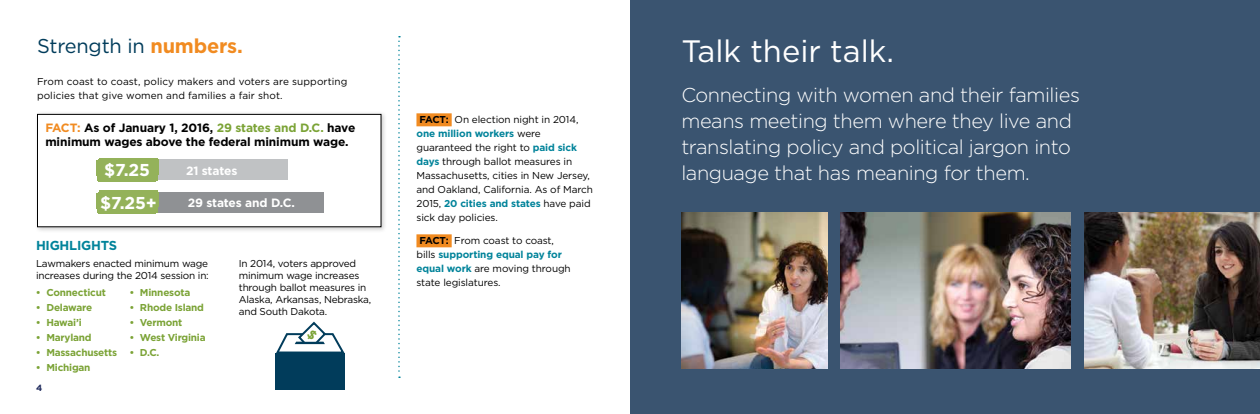
<style>
.page{position:relative;width:1260px;height:414px;background:#fff}
.page>*{position:absolute;margin:0;border:0;box-sizing:border-box;transform-origin:0 0}
.t1{font:30.9px "Gotham";color:#fff}
.t2{font:300 20px/26px "Gotham";letter-spacing:-.02em;color:#fff}
.t3{font:20px "Gotham";letter-spacing:-.01em;color:#013c5b}
.t4{font:700 17.2px "Gotham";color:#fff}
.t5{font:700 13px "Gotham";letter-spacing:-.02em;color:#00839a}
.t6{font:700 12px/14px "Gotham";letter-spacing:-.01em;color:#000}
.t7{font:700 12px "Gotham";letter-spacing:-.01em;color:#fff}
.t8{font:10px/14px "Gotham";letter-spacing:-.01em;color:#000}
.t9{font:700 10px "Gotham";letter-spacing:-.02em;color:#7ba336}
.t10{font:10px/14px "Gotham";letter-spacing:.01em;color:#000}
.t11{font:700 9px "Gotham";color:#1e295b}
.s1{font-weight:700;color:#f18b21}
.s2{color:#f18b21}
.s3{color:#7ba336}
.s4{font-weight:700}
.s5{font-weight:700;color:#00839a}
</style>
<div class="page">
<div style="left:630px;top:0;width:630px;height:414px;background:#3a5470"></div>
<img style="left:681px;top:213px;width:146px;height:156px">
<img style="left:841px;top:213px;width:229px;height:156px">
<img style="left:1085px;top:213px;width:175px;height:156px">
<svg style="left:398px;top:36px;width:2px;height:342px"></svg>
<div style="left:416px;top:113px;width:36px;height:13px;background:#f18b21"></div>
<div style="left:416px;top:234px;width:36px;height:13px;background:#f18b21"></div>
<div style="left:276px;top:353px;width:69px;height:37px;background:#013c5b"></div>
<div style="left:34px;top:111px;width:353px;height:122px;background:#000;opacity:.2"></div>
<div style="left:38px;top:114px;width:343px;height:113px;background:#fff"></div>
<div style="left:37px;top:114px;width:345px;height:113px;border:1px solid #000"></div>
<div style="left:154px;top:159px;width:134px;height:21px;background:#c0c2c4"></div>
<div style="left:148px;top:192px;width:176px;height:21px;background:#8f9194"></div>
<div style="left:98px;top:169px;width:58px;height:12px;background:#94b25a"></div>
<div style="left:97px;top:168px;width:60px;height:12px;background:#94b25a"></div>
<div style="left:96px;top:163px;width:61px;height:13px;background:#94b25a"></div>
<div style="left:99px;top:162px;width:60px;height:13px;background:#94b25a"></div>
<div style="left:97px;top:160px;width:60px;height:13px;background:#94b25a"></div>
<div style="left:99px;top:158px;width:59px;height:12px;background:#94b25a"></div>
<div style="left:98px;top:201px;width:58px;height:13px;background:#94b25a"></div>
<div style="left:97px;top:200px;width:60px;height:13px;background:#94b25a"></div>
<div style="left:96px;top:196px;width:61px;height:13px;background:#94b25a"></div>
<div style="left:99px;top:194px;width:60px;height:13px;background:#94b25a"></div>
<div style="left:97px;top:193px;width:60px;height:13px;background:#94b25a"></div>
<div style="left:98px;top:192px;width:60px;height:13px;background:#94b25a"></div>
<div style="left:99px;top:190px;width:59px;height:13px;background:#94b25a"></div>
<svg style="left:275px;top:321px;width:70px;height:34px"></svg>
<h2 class="t3" style="left:37px;top:35px;width:207px">Strength in <span class="s1">numbers.</span></h2>
<p class="t10" style="left:37px;top:74px;width:312px">From coast to coast, policy makers and voters are supporting policies that give women and families a fair shot.</p>
<p class="t6" style="left:45px;top:121px;width:311px"><span class="s2">FACT:</span> As of January 1, 2016, <span class="s3">29 states and D.C.</span> have minimum wages above the federal minimum wage.</p>
<h3 class="t4" style="left:104px;top:160px;width:47px">$7.25</h3>
<p class="t7" style="left:188px;top:196px;width:109px">29 states and D.C.</p>
<p class="t7" style="left:186px;top:163px;width:53px">21 states</p>
<h3 class="t4" style="left:100px;top:193px;width:58px">$7.25+</h3>
<h3 class="t5" style="left:36px;top:238px;width:83px">HIGHLIGHTS</h3>
<p class="t8" style="left:36px;top:257px;width:174px;line-height:12px">Lawmakers enacted minimum wage increases during the 2014 session in:</p>
<p class="t9" style="left:36px;top:287px;width:71px">• Connecticut</p>
<p class="t9" style="left:36px;top:302px;width:58px">• Delaware</p>
<p class="t9" style="left:36px;top:317px;width:47px">• Hawai’i</p>
<p class="t9" style="left:36px;top:332px;width:57px">• Maryland</p>
<p class="t9" style="left:36px;top:347px;width:83px">• Massachusetts</p>
<p class="t9" style="left:36px;top:362px;width:56px">• Michigan</p>
<p class="t11" style="left:36px;top:383px;width:8px">4</p>
<p class="t9" style="left:130px;top:287px;width:62px">• Minnesota</p>
<p class="t9" style="left:130px;top:302px;width:76px">• Rhode Island</p>
<p class="t9" style="left:130px;top:317px;width:54px">• Vermont</p>
<p class="t9" style="left:130px;top:332px;width:78px">• West Virginia</p>
<p class="t9" style="left:130px;top:347px;width:31px">• D.C.</p>
<p class="t8" style="left:239px;top:257px;width:134px;line-height:12px">In 2014, voters approved minimum wage increases through ballot measures in<br>Alaska, Arkansas, Nebraska, and South Dakota.</p>
<p class="t8" style="left:416px;top:112px;width:178px"><span class="s4">FACT:</span> On election night in 2014, <span class="s5">one million workers</span> were guaranteed the right to <span class="s5">paid sick days</span> through ballot measures in<br>Massachusetts, cities in New Jersey, and Oakland, California. As of March<br>2015, <span class="s5">20 cities and states</span> have paid sick day policies.</p>
<p class="t8" style="left:416px;top:233px;width:156px"><span class="s4">FACT:</span> From coast to coast, bills <span class="s5">supporting equal pay for equal work</span> are moving through state legislatures.</p>
<h1 class="t1" style="left:681px;top:34px;width:214px">Talk their talk.</h1>
<h2 class="t2" style="left:681px;top:82px;width:400px">Connecting with women and their families means meeting them where they live and translating policy and political jargon into language that has meaning for them.</h2>
</div>
